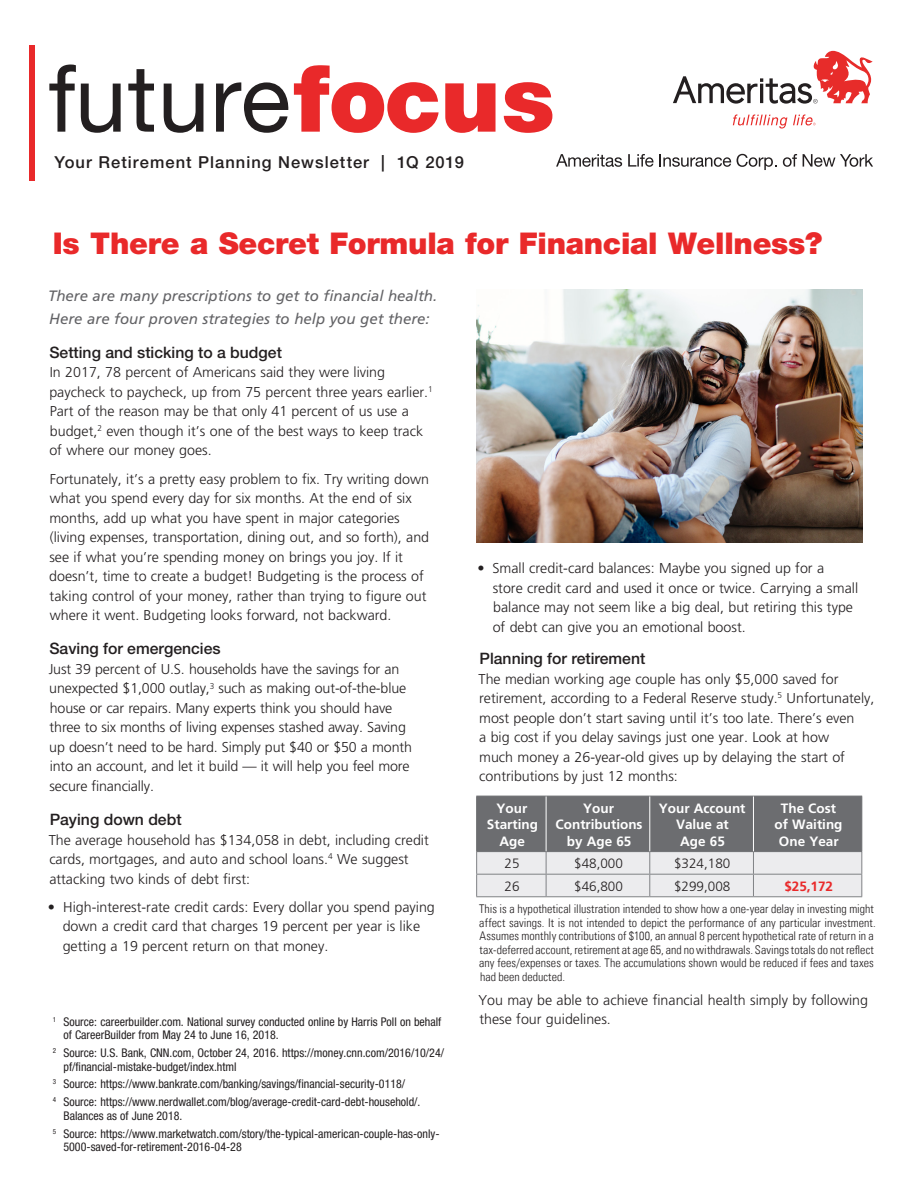
<style>
.page{position:relative;width:918px;height:1188px;background:#fff}
.page>*{position:absolute;margin:0;border:0;box-sizing:border-box;transform-origin:0 0}
.t1{font:93px "Helvetica Neue";letter-spacing:.01em;color:#231f20}
.story_title_frutiger{font:900 30px "Helvetica Neue";letter-spacing:-.01em;color:#e9292a}
.t2{font:500 16.5px "Helvetica Neue";letter-spacing:.06em;color:#231f20}
.subheads_Ameritas{font:500 15.75px "Helvetica Neue";color:#231f20}
.italic_callout{font:italic 15px/22.5px "Frutiger";color:#636366}
.body_copy{font:300 14.25px/19.5px "Frutiger";color:#231f20}
.body_copy-2{font:700 13.5px/16.5px "Frutiger";color:#fff;text-align:center}
.body_copy-3{font:300 13.5px "Frutiger";color:#231f20}
.body_copy-4{font:700 13.5px "Frutiger";color:#e9292a}
.footnotes{font:condensed 12px/13.5px "Helvetica Neue";color:#231f20}
.Disclaimer{font:300 condensed 12px/13.5px "Univers LT";letter-spacing:.005em;color:#231f20}
.s1{font-weight:900;color:#e9292a}
</style>
<div class="page">
<img style="left:476px;top:289px;width:387px;height:254px">
<svg style="left:476px;top:797px;width:386px;height:99px;background:#a4a4a7"></svg>
<hr style="left:476px;top:896px;width:70px;height:1px;background:#808285">
<hr style="left:546px;top:896px;width:104px;height:1px;background:#808285">
<hr style="left:650px;top:896px;width:103px;height:1px;background:#808285">
<hr style="left:753px;top:896px;width:109px;height:1px;background:#808285">
<hr style="left:476px;top:796px;width:70px;height:1px;background:#6c6d70">
<hr style="left:476px;top:796px;width:1px;height:55px;background:#6c6d70">
<hr style="left:546px;top:796px;width:104px;height:1px;background:#6c6d70">
<hr style="left:650px;top:796px;width:103px;height:1px;background:#6c6d70">
<hr style="left:753px;top:796px;width:109px;height:1px;background:#6c6d70">
<hr style="left:861px;top:796px;width:1px;height:55px;background:#6c6d70">
<hr style="left:476px;top:851px;width:70px;height:1px;background:#6c6d70">
<hr style="left:546px;top:851px;width:104px;height:1px;background:#6c6d70">
<hr style="left:650px;top:851px;width:103px;height:1px;background:#6c6d70">
<hr style="left:753px;top:851px;width:109px;height:1px;background:#6c6d70">
<hr style="left:546px;top:796px;width:1px;height:55px;background:#fff">
<hr style="left:649px;top:796px;width:1px;height:55px;background:#fff">
<hr style="left:753px;top:796px;width:1px;height:55px;background:#fff">
<div style="left:30px;top:46px;width:5px;height:135px;background:#e9292a"></div>
<svg style="left:556px;top:154px;width:66px;height:13px"></svg>
<svg style="left:628px;top:154px;width:26px;height:13px"></svg>
<svg style="left:660px;top:154px;width:71px;height:13px"></svg>
<svg style="left:737px;top:154px;width:40px;height:16px"></svg>
<svg style="left:783px;top:154px;width:14px;height:13px"></svg>
<svg style="left:803px;top:154px;width:70px;height:13px"></svg>
<svg style="left:733px;top:114px;width:83px;height:15px"></svg>
<svg style="left:673px;top:51px;width:200px;height:53px"></svg>
<p class="t1" style="left:48px;top:43px;width:508px">future<span class="s1">focus</span></p>
<p class="t2" style="left:54px;top:152px;width:411px">Your Retirement Planning Newsletter | 1Q 2019</p>
<p class="story_title_frutiger" style="left:53px;top:225px;width:771px">Is There a Secret Formula for Financial Wellness?</p>
<p class="italic_callout" style="left:48px;top:285px;width:391px">There are many prescriptions to get to financial health.<br>Here are four proven strategies to help you get there:</p>
<p class="subheads_Ameritas" style="left:49px;top:343px;width:234px">Setting and sticking to a budget</p>
<p class="body_copy" style="left:49px;top:363px;width:385px">In 2017, 78 percent of Americans said they were living paycheck to paycheck, up from 75 percent three years earlier.<sup>1<br></sup>Part of the reason may be that only 41 percent of us use a budget,<sup>2</sup> even though it’s one of the best ways to keep track of where our money goes.</p>
<p class="body_copy" style="left:49px;top:469px;width:381px">Fortunately, it’s a pretty easy problem to fix. Try writing down what you spend every day for six months. At the end of six months, add up what you have spent in major categories (living expenses, transportation, dining out, and so forth), and see if what you’re spending money on brings you joy. If it doesn’t, time to create a budget! Budgeting is the process of taking control of your money, rather than trying to figure out where it went. Budgeting looks forward, not backward.</p>
<p class="subheads_Ameritas" style="left:49px;top:639px;width:173px">Saving for emergencies</p>
<p class="body_copy" style="left:49px;top:659px;width:365px">Just 39 percent of U.S. households have the savings for an unexpected $1,000 outlay,<sup>3</sup> such as making out-of-the-blue house or car repairs. Many experts think you should have three to six months of living expenses stashed away. Saving up doesn’t need to be hard. Simply put $40 or $50 a month into an account, and let it build — it will help you feel more secure financially.</p>
<p class="subheads_Ameritas" style="left:50px;top:810px;width:133px">Paying down debt</p>
<p class="body_copy" style="left:49px;top:830px;width:382px">The average household has $134,058 in debt, including credit cards, mortgages, and auto and school loans.<sup>4</sup> We suggest attacking two kinds of debt first:</p>
<p class="body_copy" style="left:63px;top:897px;width:374px;text-indent:-15px">• High-interest-rate credit cards: Every dollar you spend paying down a credit card that charges 19 percent per year is like getting a 19 percent return on that money.</p>
<p class="body_copy" style="left:493px;top:558px;width:367px;text-indent:-15px">• Small credit-card balances: Maybe you signed up for a<br>store credit card and used it once or twice. Carrying a small balance may not seem like a big deal, but retiring this type of debt can give you an emotional boost.</p>
<p class="subheads_Ameritas" style="left:480px;top:649px;width:167px">Planning for retirement</p>
<p class="body_copy" style="left:479px;top:669px;width:397px">The median working age couple has only $5,000 saved for retirement, according to a Federal Reserve study.<sup>5</sup> Unfortunately, most people don’t start saving until it’s too late. There’s even<br>a big cost if you delay savings just one year. Look at how<br>much money a 26-year-old gives up by delaying the start of contributions by just 12 months:</p>
<p class="body_copy-2" style="left:487px;top:800px;width:53px">Your<br>Starting<br>Age</p>
<p class="body_copy-2" style="left:556px;top:800px;width:88px">Your<br>Contributions by Age 65</p>
<p class="body_copy-2" style="left:659px;top:800px;width:88px">Your Account<br>Value at<br>Age 65</p>
<p class="body_copy-2" style="left:775px;top:800px;width:69px">The Cost of Waiting<br>One Year</p>
<p class="body_copy-3" style="left:505px;top:856px;width:17px">25</p>
<p class="body_copy-3" style="left:574px;top:856px;width:50px">$48,000</p>
<p class="body_copy-3" style="left:674px;top:856px;width:58px">$324,180</p>
<p class="body_copy-3" style="left:505px;top:878px;width:17px">26</p>
<p class="body_copy-3" style="left:574px;top:878px;width:50px">$46,800</p>
<p class="body_copy-3" style="left:674px;top:878px;width:58px">$299,008</p>
<p class="body_copy-4" style="left:784px;top:878px;width:50px">$25,172</p>
<p class="Disclaimer" style="left:479px;top:902px;width:398px">This is a hypothetical illustration intended to show how a one-year delay in investing might affect savings. It is not intended to depict the performance of any particular investment.<br>Assumes monthly contributions of $100, an annual 8 percent hypothetical rate of return in a tax-deferred account, retirement at age 65, and no withdrawals. Savings totals do not reflect any fees/expenses or taxes. The accumulations shown would be reduced if fees and taxes had been deducted.</p>
<p class="body_copy" style="left:479px;top:990px;width:391px">You may be able to achieve financial health simply by following these four guidelines.</p>
<p class="footnotes" style="left:63px;top:1015px;width:379px;text-indent:-10px"><sup>1</sup> Source: careerbuilder.com. National survey conducted online by Harris Poll on behalf of CareerBuilder from May 24 to June 16, 2018.</p>
<p class="footnotes" style="left:63px;top:1046px;width:382px;text-indent:-10px"><sup>2</sup> Source: U.S. Bank, CNN.com, October 24, 2016. https://money.cnn.com/2016/10/24/ pf/financial-mistake-budget/index.html</p>
<p class="footnotes" style="left:53px;top:1077px;width:354px"><sup>3</sup> Source: https://www.bankrate.com/banking/savings/financial-security-0118/</p>
<p class="footnotes" style="left:63px;top:1095px;width:359px;text-indent:-10px"><sup>4</sup> Source: https://www.nerdwallet.com/blog/average-credit-card-debt-household/.<br>Balances as of June 2018.</p>
<p class="footnotes" style="left:63px;top:1126px;width:378px;text-indent:-10px"><sup>5</sup> Source: https://www.marketwatch.com/story/the-typical-american-couple-has-only-<br>5000-saved-for-retirement-2016-04-28</p>
</div>
